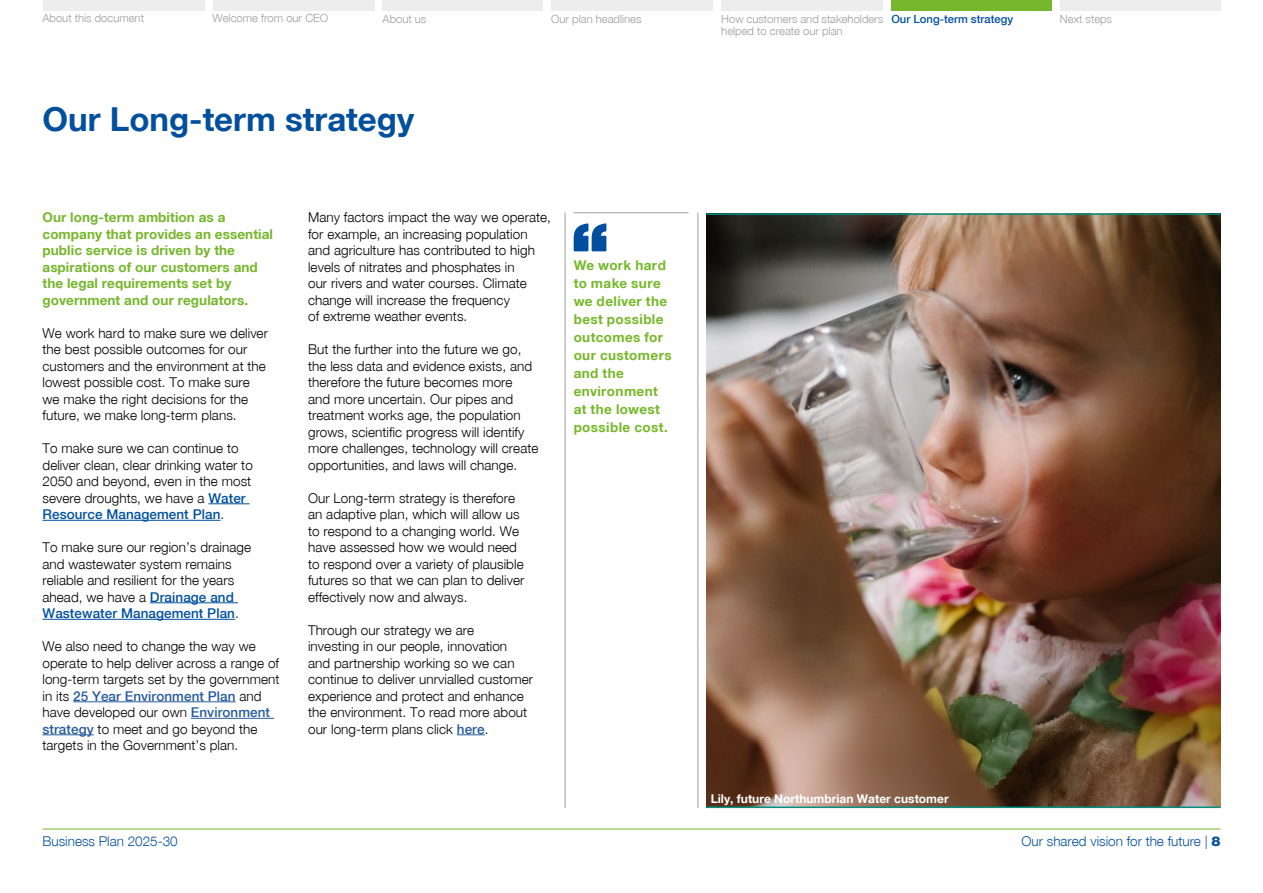
<style>
.page{position:relative;width:1263px;height:893px;background:#fff}
.page>*{position:absolute;margin:0;border:0;box-sizing:border-box;transform-origin:0 0}
.t1{font:33px "Helvetica Neue Bold WHAM";color:#02509d}
.t2{font:13.5px/16.5px "Helvetica Neue Light WHAM";letter-spacing:.005em;color:#000}
.t3{font:13.5px/16.5px "Helvetica Neue Bold WHAM";letter-spacing:.005em;color:#76b72d}
.t4{font:13.5px/18px "Helvetica Neue Bold WHAM";letter-spacing:.03em;color:#75b829}
.t5{font:13.5px "Helvetica Neue Light WHAM";color:#05509d}
.t6{font:13.5px "Helvetica Neue Medium WHAM";letter-spacing:.005em;color:#004f9f}
.t7{font:13.5px "Helvetica Neue Medium WHAM";letter-spacing:.005em;color:#275b9b}
.t8{font:12px "Helvetica Neue Bold WHAM";color:#fff}
.t9{font:11.25px/12px "Helvetica Neue Light WHAM";color:#9d9d9c}
.t10{font:11.25px "Helvetica Neue Medium WHAM";color:#004f9f}
.s1{font-family:"Helvetica Neue Medium WHAM";color:#004f9f}
.s2{font-family:"Helvetica Neue Light WHAM";color:#000}
.s3{font-family:"Helvetica Neue Medium WHAM";color:#275b9b}
.s4{font-family:"Helvetica Neue Black WHAM"}
</style>
<div class="page">
<hr style="left:43px;top:829px;width:1177px;height:1px;background:#76b72d">
<hr style="left:565px;top:213px;width:1px;height:595px;background:#9d9d9c">
<hr style="left:698px;top:213px;width:1px;height:595px;background:#9d9d9c">
<div style="left:43px;top:0;width:161px;height:10px;background:#ededed"></div>
<div style="left:551px;top:0;width:162px;height:10px;background:#ededed"></div>
<div style="left:213px;top:0;width:162px;height:10px;background:#ededed"></div>
<div style="left:891px;top:0;width:161px;height:10px;background:#76b72d"></div>
<div style="left:721px;top:0;width:162px;height:10px;background:#ededed"></div>
<div style="left:383px;top:0;width:160px;height:10px;background:#ededed"></div>
<div style="left:1060px;top:0;width:160px;height:10px;background:#ededed"></div>
<hr style="left:574px;top:213px;width:114px;height:1px;background:#9d9d9c">
<svg style="left:574px;top:223px;width:32px;height:28px"></svg>
<hr style="left:208px;top:503px;width:42px;height:1px;background:#004f9f">
<hr style="left:43px;top:520px;width:177px;height:1px;background:#004f9f">
<hr style="left:150px;top:602px;width:88px;height:1px;background:#004f9f">
<hr style="left:43px;top:619px;width:192px;height:1px;background:#004f9f">
<hr style="left:73px;top:701px;width:163px;height:1px;background:#275b9b">
<hr style="left:191px;top:718px;width:83px;height:1px;background:#275b9b">
<hr style="left:43px;top:734px;width:51px;height:1px;background:#275b9b">
<svg style="left:457px;top:734px;width:28px;height:1px"></svg>
<img style="left:706px;top:215px;width:514px;height:592px">
<hr style="left:706px;top:807px;width:514px;height:1px;background:#00907e">
<hr style="left:706px;top:213px;width:514px;height:2px;background:#00907e">
<p class="t9" style="left:43px;top:12px;width:103px">About this document</p>
<p class="t9" style="left:213px;top:12px;width:117px">Welcome from our CEO</p>
<p class="t9" style="left:721px;top:13px;width:163px">How customers and stakeholders helped to create our plan</p>
<p class="t9" style="left:383px;top:13px;width:45px">About us</p>
<p class="t9" style="left:551px;top:13px;width:92px">Our plan headlines</p>
<p class="t10" style="left:891px;top:12px;width:123px">Our Long-term strategy</p>
<p class="t9" style="left:1060px;top:13px;width:54px">Next steps</p>
<h1 class="t1" style="left:43px;top:99px;width:373px">Our Long-term strategy</h1>
<p class="t3" style="left:43px;top:209px;width:232px">Our long-term ambition as a company that provides an essential public service is driven by the aspirations of our customers and the legal requirements set by government and our regulators.</p>
<p class="t2" style="left:43px;top:324px;width:227px">We work hard to make sure we deliver the best possible outcomes for our customers and the environment at the lowest possible cost. To make sure we make the right decisions for the future, we make long-term plans.</p>
<p class="t2" style="left:43px;top:440px;width:212px">To make sure we can continue to deliver clean, clear drinking water to 2050 and beyond, even in the most severe droughts, we have a <span class="s1">Water</span></p>
<p class="t6" style="left:43px;top:506px;width:183px">Resource Management Plan<span class="s2">.</span></p>
<p class="t2" style="left:43px;top:539px;width:210px">To make sure our region’s drainage and wastewater system remains reliable and resilient for the years ahead, we have a <span class="s1">Drainage and</span></p>
<p class="t6" style="left:43px;top:605px;width:198px">Wastewater Management Plan<span class="s2">.</span></p>
<p class="t2" style="left:43px;top:638px;width:238px">We also need to change the way we operate to help deliver across a range of long-term targets set by the government</p>
<p class="t7" style="left:43px;top:688px;width:221px"><span class="s2">in its</span> 25 Year Environment Plan <span class="s2">and</span></p>
<p class="t2" style="left:43px;top:704px;width:229px">have developed our own <span class="s3">Environment strategy</span> to meet and go beyond the targets in the Government’s plan.</p>
<p class="t2" style="left:308px;top:209px;width:244px">Many factors impact the way we operate, for example, an increasing population and agriculture has contributed to high levels of nitrates and phosphates in<br>our rivers and water courses. Climate change will increase the frequency<br>of extreme weather events.</p>
<p class="t2" style="left:308px;top:341px;width:232px">But the further into the future we go, the less data and evidence exists, and therefore the future becomes more<br>and more uncertain. Our pipes and treatment works age, the population grows, scientific progress will identify more challenges, technology will create opportunities, and laws will change.</p>
<p class="t2" style="left:308px;top:489px;width:218px">Our Long-term strategy is therefore an adaptive plan, which will allow us to respond to a changing world. We have assessed how we would need to respond over a variety of plausible futures so that we can plan to deliver effectively now and always.</p>
<p class="t2" style="left:308px;top:621px;width:227px">Through our strategy we are<br>investing in our people, innovation<br>and partnership working so we can continue to deliver unrvialled customer experience and protect and enhance the environment. To read more about our long-term plans click <span class="s3">here</span>.</p>
<p class="t4" style="left:574px;top:255px;width:100px">We work hard to make sure we deliver the best possible outcomes for our customers and the environment at the lowest possible cost.</p>
<p class="t8" style="left:711px;top:791px;width:239px">Lily, future Northumbrian Water customer</p>
<p class="t5" style="left:43px;top:833px;width:137px">Business Plan 2025-30</p>
<p class="t5" style="left:1022px;top:833px;width:200px">Our shared vision for the future | <span class="s4">8</span></p>
</div>
